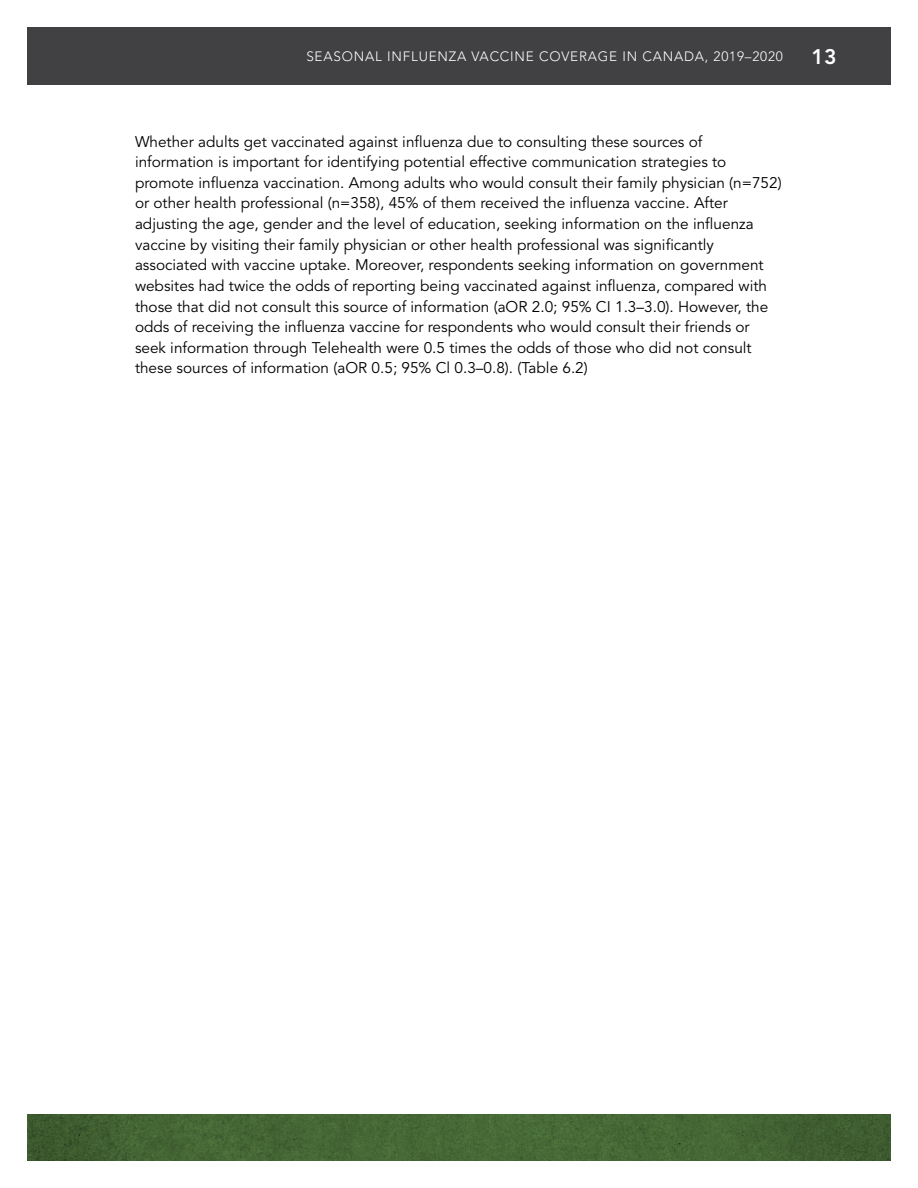
<style>
.page{position:relative;width:918px;height:1188px;background:#fff}
.page>*{position:absolute;margin:0;border:0;box-sizing:border-box;transform-origin:0 0}
.t1{font:800 21px "Avenir LT Std";color:#fff}
.t2{font:15.3px/20.5px "Avenir LT Std";color:#000}
.t3{font:300 13.5px "Avenir LT Std";letter-spacing:.06em;color:#fff}
</style>
<div class="page">
<svg style="left:27px;top:1115px;width:864px;height:46px;background:#436433"></svg>
<div style="left:778px;top:27px;width:113px;height:57px;background:#414042"></div>
<div style="left:27px;top:27px;width:756px;height:57px;background:#414042"></div>
<p class="t3" style="left:306px;top:48px;width:478px">SEASONAL INFLUENZA VACCINE COVERAGE IN CANADA, 2019–2020</p>
<h1 class="t1" style="left:811px;top:44px;width:27px">13</h1>
<p class="t2" style="left:135px;top:132px;width:648px">Whether adults get vaccinated against influenza due to consulting these sources of information is important for identifying potential effective communication strategies to promote influenza vaccination. Among adults who would consult their family physician (n=752) or other health professional (n=358), 45% of them received the influenza vaccine. After adjusting the age, gender and the level of education, seeking information on the influenza vaccine by visiting their family physician or other health professional was significantly associated with vaccine uptake. Moreover, respondents seeking information on government websites had twice the odds of reporting being vaccinated against influenza, compared with those that did not consult this source of information (aOR 2.0; 95% CI 1.3–3.0). However, the odds of receiving the influenza vaccine for respondents who would consult their friends or seek information through Telehealth were 0.5 times the odds of those who did not consult these sources of information (aOR 0.5; 95% Cl 0.3–0.8). (Table 6.2)</p>
</div>
